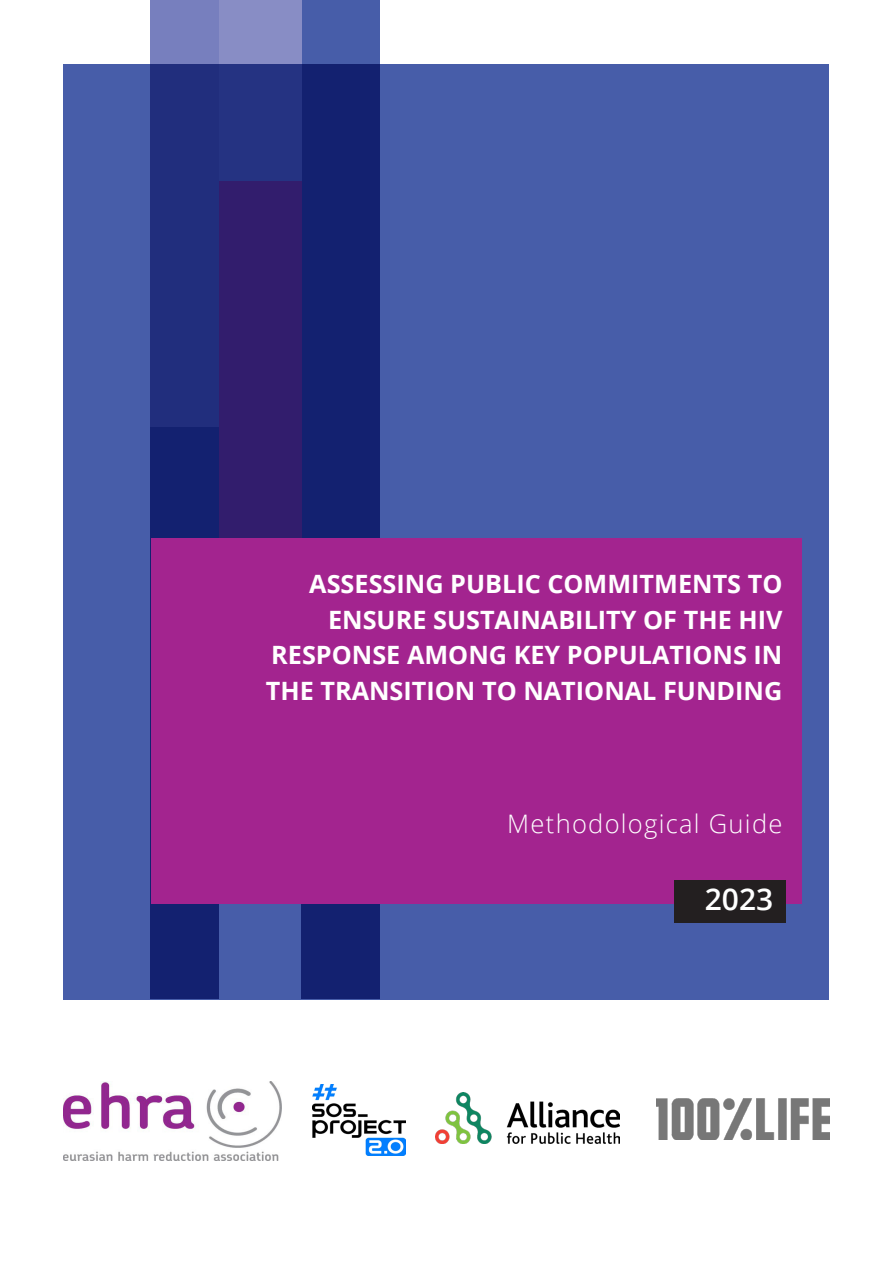
<style>
.page{position:relative;width:893px;height:1263px;background:#fff}
.page>*{position:absolute;margin:0;border:0;box-sizing:border-box;transform-origin:0 0}
.t1{font:600 30px "Open Sans";color:#fff}
.t2{font:300 25.5px "Open Sans";letter-spacing:.05em;color:#fff}
.t3{font:700 25.2px/35.5px "Open Sans";color:#fff;text-align:right}
</style>
<div class="page">
<div style="left:64px;top:64px;width:765px;height:935px;background:#475da9"></div>
<svg style="left:301px;top:0;width:79px;height:999px;fill:#132170"></svg>
<svg style="left:219px;top:0;width:83px;height:181px;fill:#253382"></svg>
<div style="left:218px;top:181px;width:84px;height:488px;background:#321d6d"></div>
<div style="left:150px;top:424px;width:69px;height:575px;background:#132170"></div>
<svg style="left:150px;top:0;width:69px;height:427px;fill:#212e7d"></svg>
<div style="left:151px;top:538px;width:650px;height:366px;background:#a3248f"></div>
<div style="left:674px;top:880px;width:111px;height:42px;background:#231f20"></div>
<img style="left:312px;top:1084px;width:93px;height:72px">
<img style="left:64px;top:1081px;width:217px;height:79px">
<img style="left:657px;top:1098px;width:172px;height:42px">
<img style="left:435px;top:1093px;width:185px;height:50px">
<p class="t3" style="left:266px;top:566px;width:518px">ASSESSING PUBLIC COMMITMENTS TO ENSURE SUSTAINABILITY OF THE HIV RESPONSE AMONG KEY POPULATIONS IN THE TRANSITION TO NATIONAL FUNDING</p>
<p class="t2" style="left:507px;top:806px;width:277px">Methodological Guide</p>
<p class="t1" style="left:705px;top:879px;width:70px">2023</p>
</div>
